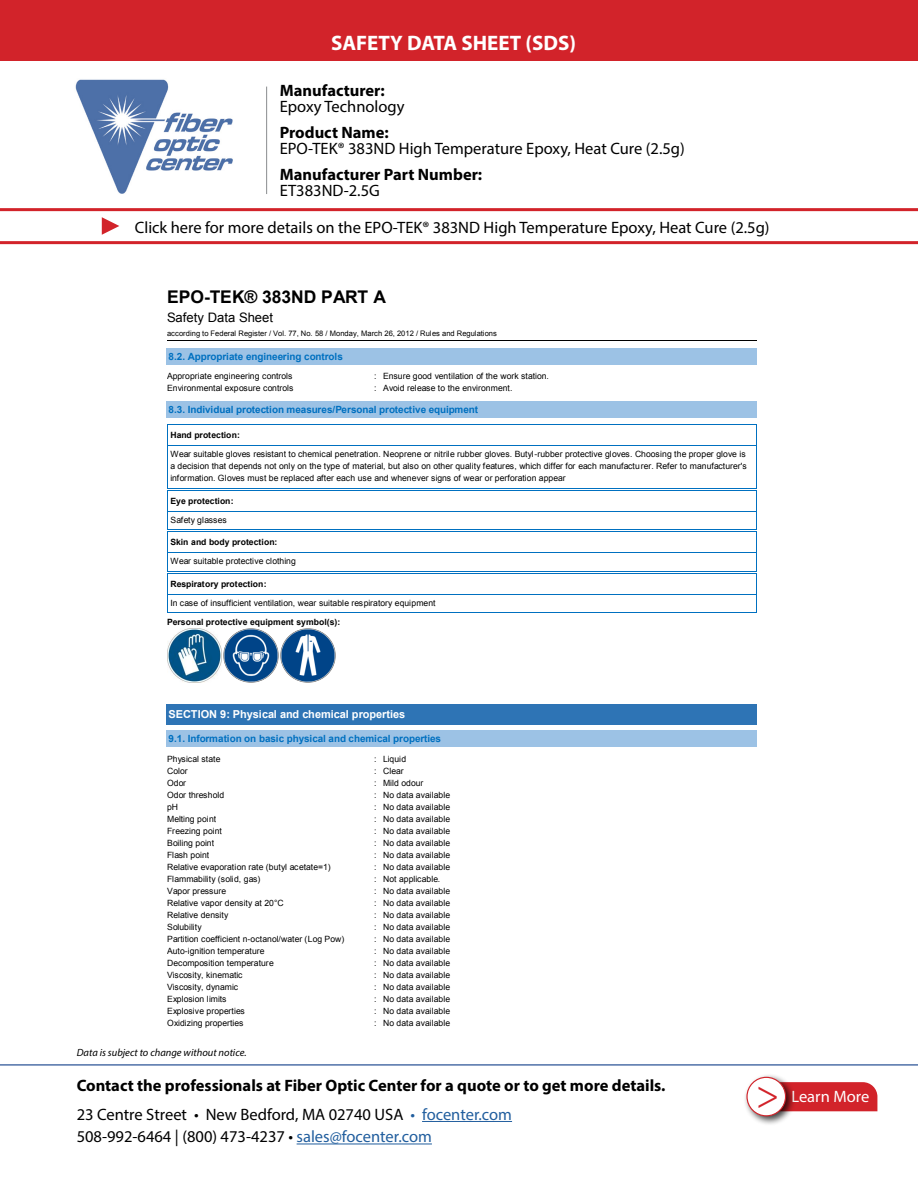
<style>
.page{position:relative;width:918px;height:1188px;background:#fff}
.page>*{position:absolute;margin:0;border:0;box-sizing:border-box;transform-origin:0 0}
.t1{font:42px "Minion Pro";color:#d2232a}
.t2{font:700 21px "Myriad Pro";color:#fff}
.t3{font:700 17.55px "Arial";letter-spacing:-.005em;color:#000}
.t4{font:16.5px/16.5px "Myriad Pro";color:#000}
.t5{font:700 16.5px "Myriad Pro";color:#000}
.t6{font:16.5px "Myriad Pro";color:#fff}
.t7{font:13.05px "Arial";color:#000}
.t8{font:700 10.95px "Arial";letter-spacing:-.01em;color:#fff}
.t9{font:italic 10.5px "Myriad Pro";color:#000}
.t10{font:700 9.9px "Arial";letter-spacing:-.005em;color:#0070c0}
.t11{font:8.55px/12px "Arial";letter-spacing:.005em;color:#000;text-align:justify}
.t12{font:700 8.55px "Arial";letter-spacing:-.005em;color:#000}
.t13{font:7.5px "Arial";letter-spacing:-.005em;color:#000}
.s1{font-weight:700}
.s2{color:#215e9e}
</style>
<div class="page">
<hr style="left:422px;top:1121px;width:90px;height:1px;background:#215e9e">
<hr style="left:297px;top:1144px;width:135px;height:1px;background:#215e9e">
<hr style="left:0;top:1064px;width:918px;height:2px;background:#4f70a8">
<img style="left:75px;top:79px;width:158px;height:115px">
<hr style="left:266px;top:87px;width:1px;height:107px;background:#8a8c8e">
<div style="left:796px;top:1082px;width:81px;height:29px;background:#d2232a"></div>
<div style="left:743px;top:1074px;width:53px;height:52px;background:#000;opacity:.75"></div>
<div style="left:747px;top:1077px;width:39px;height:39px;background:#fff;border-radius:50%"></div>
<div style="left:746px;top:1077px;width:40px;height:39px;border:1px solid #d2232a;border-radius:50%"></div>
<hr style="left:0;top:241px;width:918px;height:3px;background:#d2232a">
<hr style="left:0;top:208px;width:918px;height:3px;background:#d2232a">
<svg style="left:102px;top:217px;width:17px;height:18px"></svg>
<div style="left:0;top:0;width:918px;height:60px;background:#d2232a"></div>
<hr style="left:167px;top:340px;width:589px;height:1px;background:#000">
<div style="left:167px;top:349px;width:589px;height:15px;background:#9cc2e5"></div>
<hr style="left:167px;top:364px;width:589px;height:1px;background:#9cc2e5">
<svg style="left:756px;top:349px;width:1px;height:16px"></svg>
<div style="left:167px;top:402px;width:589px;height:16px;background:#9cc2e5"></div>
<hr style="left:167px;top:418px;width:589px;height:1px;background:#9cc2e5">
<hr style="left:168px;top:424px;width:588px;height:1px;background:#0070c0">
<svg style="left:167px;top:418px;width:1px;height:31px"></svg>
<hr style="left:168px;top:445px;width:588px;height:1px;background:#0070c0">
<svg style="left:756px;top:402px;width:1px;height:47px"></svg>
<hr style="left:167px;top:449px;width:1px;height:39px;background:#0070c0">
<hr style="left:168px;top:488px;width:588px;height:1px;background:#0070c0">
<hr style="left:756px;top:449px;width:1px;height:39px;background:#0070c0">
<hr style="left:168px;top:490px;width:588px;height:1px;background:#0070c0">
<hr style="left:168px;top:511px;width:588px;height:1px;background:#0070c0">
<hr style="left:168px;top:530px;width:588px;height:1px;background:#0070c0">
<hr style="left:168px;top:531px;width:588px;height:1px;background:#0070c0">
<hr style="left:168px;top:552px;width:588px;height:1px;background:#0070c0">
<hr style="left:168px;top:571px;width:588px;height:1px;background:#0070c0">
<hr style="left:168px;top:573px;width:588px;height:1px;background:#0070c0">
<hr style="left:168px;top:594px;width:588px;height:1px;background:#0070c0">
<svg style="left:167px;top:488px;width:1px;height:125px"></svg>
<hr style="left:168px;top:613px;width:588px;height:1px;background:#0070c0">
<svg style="left:756px;top:488px;width:1px;height:125px"></svg>
<div style="left:167px;top:705px;width:589px;height:19px;background:#2e74b5"></div>
<hr style="left:167px;top:724px;width:589px;height:1px;background:#2e74b5">
<svg style="left:756px;top:705px;width:1px;height:20px"></svg>
<div style="left:167px;top:731px;width:589px;height:16px;background:#9cc2e5"></div>
<hr style="left:167px;top:747px;width:589px;height:1px;background:#9cc2e5">
<svg style="left:756px;top:731px;width:1px;height:16px"></svg>
<img style="left:167px;top:629px;width:54px;height:54px">
<img style="left:224px;top:629px;width:54px;height:54px">
<img style="left:281px;top:629px;width:54px;height:54px">
<p class="t2" style="left:331px;top:29px;width:246px">SAFETY DATA SHEET (SDS)</p>
<p class="t4" style="left:280px;top:82px;width:126px"><span class="s1">Manufacturer:<br></span>Epoxy Technology</p>
<p class="t4" style="left:280px;top:124px;width:407px"><span class="s1">Product Name:<br></span>EPO-TEK® 383ND High Temperature Epoxy, Heat Cure (2.5g)</p>
<p class="t5" style="left:280px;top:163px;width:204px">Manufacturer Part Number:</p>
<p class="t4" style="left:280px;top:182px;width:102px">ET383ND-2.5G</p>
<p class="t4" style="left:135px;top:219px;width:636px">Click here for more details on the EPO-TEK® 383ND High Temperature Epoxy, Heat Cure (2.5g)</p>
<h3 class="t3" style="left:167px;top:285px;width:221px">EPO-TEK® 383ND PART A</h3>
<h3 class="t7" style="left:167px;top:309px;width:108px">Safety Data Sheet</h3>
<p class="t13" style="left:167px;top:328px;width:331px">according to Federal Register / Vol. 77, No. 58 / Monday, March 26, 2012 / Rules and Regulations</p>
<p class="t10" style="left:169px;top:350px;width:176px">8.2. Appropriate engineering controls</p>
<p class="t11" style="left:167px;top:370px;width:127px">Appropriate engineering controls</p>
<p class="t11" style="left:374px;top:370px;width:176px">: Ensure good ventilation of the work station.</p>
<p class="t11" style="left:167px;top:383px;width:128px">Environmental exposure controls</p>
<p class="t11" style="left:374px;top:383px;width:140px">: Avoid release to the environment.</p>
<p class="t10" style="left:169px;top:403px;width:311px">8.3. Individual protection measures/Personal protective equipment</p>
<p class="t12" style="left:170px;top:430px;width:71px">Hand protection:</p>
<p class="t11" style="left:170px;top:448px;width:578px">Wear suitable gloves resistant to chemical penetration. Neoprene or nitrile rubber gloves. Butyl-rubber protective gloves. Choosing the proper glove is a decision that depends not only on the type of material, but also on other quality features, which differ for each manufacturer. Refer to manufacturer's information. Gloves must be replaced after each use and whenever signs of wear or perforation appear</p>
<p class="t12" style="left:170px;top:495px;width:65px">Eye protection:</p>
<p class="t11" style="left:170px;top:514px;width:58px">Safety glasses</p>
<p class="t12" style="left:170px;top:537px;width:109px">Skin and body protection:</p>
<p class="t11" style="left:170px;top:555px;width:127px">Wear suitable protective clothing</p>
<p class="t12" style="left:170px;top:578px;width:98px">Respiratory protection:</p>
<p class="t11" style="left:170px;top:597px;width:267px">In case of insufficient ventilation, wear suitable respiratory equipment</p>
<p class="t12" style="left:167px;top:616px;width:175px">Personal protective equipment symbol(s):</p>
<p class="t8" style="left:169px;top:707px;width:238px">SECTION 9: Physical and chemical properties</p>
<p class="t10" style="left:169px;top:732px;width:274px">9.1. Information on basic physical and chemical properties</p>
<p class="t11" style="left:167px;top:753px;width:55px">Physical state</p>
<p class="t11" style="left:374px;top:753px;width:33px">: Liquid</p>
<p class="t11" style="left:167px;top:765px;width:22px">Color</p>
<p class="t11" style="left:374px;top:765px;width:31px">: Clear</p>
<p class="t11" style="left:167px;top:777px;width:21px">Odor</p>
<p class="t11" style="left:374px;top:777px;width:51px">: Mild odour</p>
<p class="t11" style="left:167px;top:789px;width:59px">Odor threshold</p>
<p class="t11" style="left:374px;top:789px;width:77px">: No data available</p>
<p class="t11" style="left:167px;top:801px;width:12px">pH</p>
<p class="t11" style="left:374px;top:801px;width:77px">: No data available</p>
<p class="t11" style="left:167px;top:813px;width:51px">Melting point</p>
<p class="t11" style="left:374px;top:813px;width:77px">: No data available</p>
<p class="t11" style="left:167px;top:825px;width:56px">Freezing point</p>
<p class="t11" style="left:374px;top:825px;width:77px">: No data available</p>
<p class="t11" style="left:167px;top:837px;width:49px">Boiling point</p>
<p class="t11" style="left:374px;top:837px;width:77px">: No data available</p>
<p class="t11" style="left:167px;top:849px;width:44px">Flash point</p>
<p class="t11" style="left:374px;top:849px;width:77px">: No data available</p>
<p class="t11" style="left:167px;top:861px;width:165px">Relative evaporation rate (butyl acetate=1)</p>
<p class="t11" style="left:374px;top:861px;width:77px">: No data available</p>
<p class="t11" style="left:167px;top:873px;width:95px">Flammability (solid, gas)</p>
<p class="t11" style="left:374px;top:873px;width:68px">: Not applicable.</p>
<p class="t11" style="left:167px;top:885px;width:61px">Vapor pressure</p>
<p class="t11" style="left:374px;top:885px;width:77px">: No data available</p>
<p class="t11" style="left:167px;top:897px;width:118px">Relative vapor density at 20°C</p>
<p class="t11" style="left:374px;top:897px;width:77px">: No data available</p>
<p class="t11" style="left:167px;top:909px;width:63px">Relative density</p>
<p class="t11" style="left:374px;top:909px;width:77px">: No data available</p>
<p class="t11" style="left:167px;top:921px;width:36px">Solubility</p>
<p class="t11" style="left:374px;top:921px;width:77px">: No data available</p>
<p class="t11" style="left:167px;top:933px;width:179px">Partition coefficient n-octanol/water (Log Pow)</p>
<p class="t11" style="left:374px;top:933px;width:77px">: No data available</p>
<p class="t11" style="left:167px;top:945px;width:99px">Auto-ignition temperature</p>
<p class="t11" style="left:374px;top:945px;width:77px">: No data available</p>
<p class="t11" style="left:167px;top:957px;width:108px">Decomposition temperature</p>
<p class="t11" style="left:374px;top:957px;width:77px">: No data available</p>
<p class="t11" style="left:167px;top:969px;width:77px">Viscosity, kinematic</p>
<p class="t11" style="left:374px;top:969px;width:77px">: No data available</p>
<p class="t11" style="left:167px;top:981px;width:73px">Viscosity, dynamic</p>
<p class="t11" style="left:374px;top:981px;width:77px">: No data available</p>
<p class="t11" style="left:167px;top:993px;width:61px">Explosion limits</p>
<p class="t11" style="left:374px;top:993px;width:77px">: No data available</p>
<p class="t11" style="left:167px;top:1005px;width:79px">Explosive properties</p>
<p class="t11" style="left:374px;top:1005px;width:77px">: No data available</p>
<p class="t11" style="left:167px;top:1017px;width:78px">Oxidizing properties</p>
<p class="t11" style="left:374px;top:1017px;width:77px">: No data available</p>
<p class="t9" style="left:77px;top:1046px;width:171px">Data is subject to change without notice.</p>
<p class="t5" style="left:77px;top:1074px;width:590px">Contact the professionals at Fiber Optic Center for a quote or to get more details.</p>
<p class="t4" style="left:77px;top:1103px;width:437px;line-height:22.5px">23 Centre Street • New Bedford, MA 02740 USA <span class="s2">• focenter.com<br></span>508-992-6464 | (800) 473-4237 • <span class="s2">sales@focenter.com</span></p>
<p class="t1" style="left:756px;top:1066px;width:25px">&gt;</p>
<p class="t6" style="left:791px;top:1087px;width:79px">Learn More</p>
</div>
